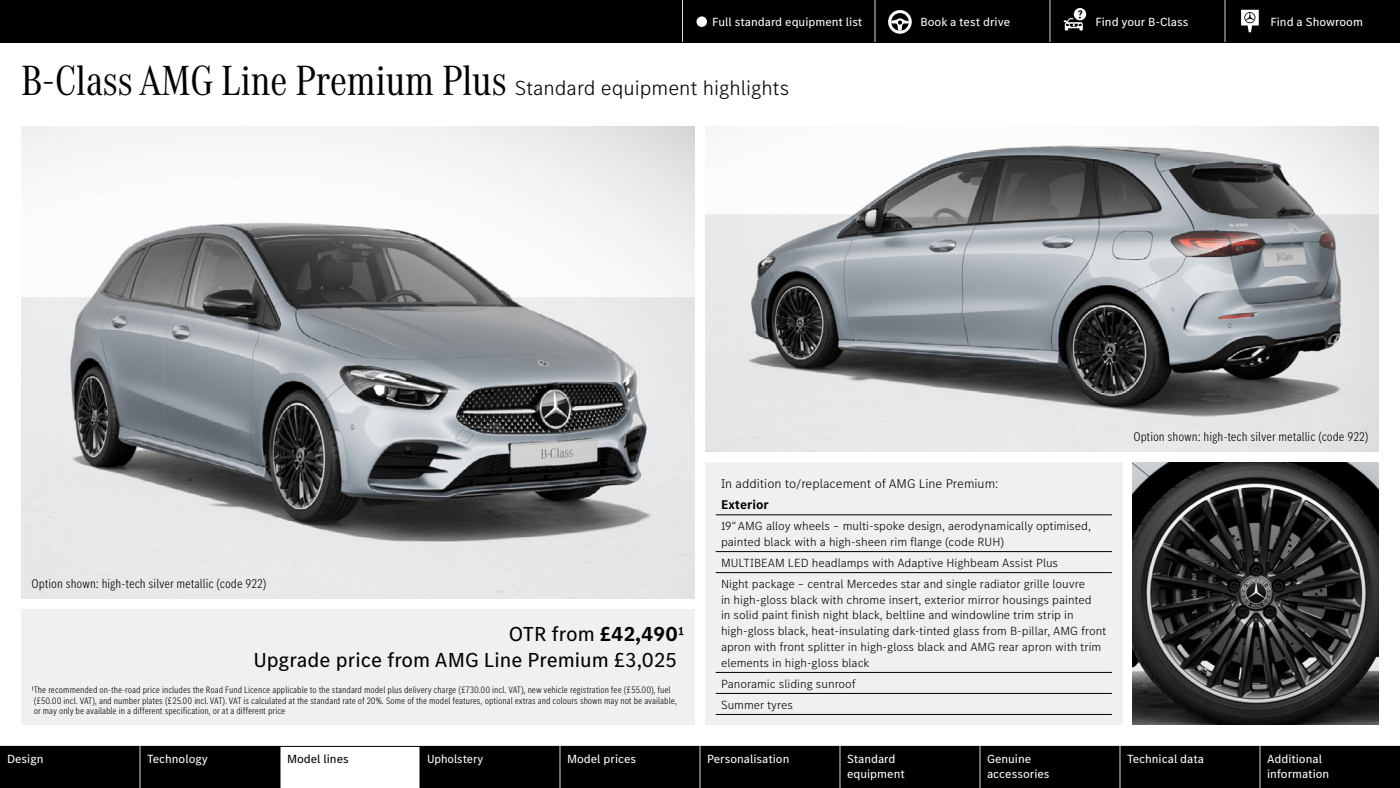
<style>
.page{position:relative;width:1400px;height:788px;background:#fff}
.page>*{position:absolute;margin:0;border:0;box-sizing:border-box;transform-origin:0 0}
.t1{font:300 21px "MB Corpo S Text";color:#000}
.t2{font:21px/26.2px "MB Corpo S Text";color:#000}
.t3{font:300 condensed 13.12px "MB Corpo S Text";color:#000}
.t4{font:300 13.12px "MB Corpo S Text";color:#000}
.t5{font:700 13.12px "MB Corpo S Text";color:#000}
.t6{font:300 12.25px/15.8px "MB Corpo S Text";color:#000}
.t7{font:12.25px/14.7px "MB Corpo S Text";color:#fff}
.t8{font:12.25px "MB Corpo S Text";color:#000}
.t9{font:12.25px "MB Corpo S Text";color:#fff;scale:.96 1}
.t10{font:300 condensed 9.62px/10.5px "MB Corpo S Text";color:#000}
.s1{font-family:"MB Corpo A Title Cond";font-weight:400;font-size:43.75px}
.s2{font-weight:700}
</style>
<div class="page">
<img style="left:21px;top:126px;width:674px;height:472px">
<img style="left:705px;top:126px;width:674px;height:326px">
<img style="left:1133px;top:462px;width:246px;height:262px">
<div style="left:21px;top:609px;width:674px;height:115px;background:#f0f0f0"></div>
<div style="left:705px;top:462px;width:417px;height:262px;background:#f0f0f0"></div>
<hr style="left:716px;top:572px;width:396px;height:1px;background:#000">
<hr style="left:716px;top:672px;width:396px;height:1px;background:#000">
<hr style="left:716px;top:514px;width:396px;height:1px;background:#000">
<hr style="left:716px;top:551px;width:396px;height:1px;background:#000">
<hr style="left:716px;top:693px;width:396px;height:1px;background:#000">
<hr style="left:716px;top:714px;width:396px;height:1px;background:#000">
<div style="left:0;top:0;width:1400px;height:42px;background:#000"></div>
<svg style="left:682px;top:0;width:577px;height:42px"></svg>
<svg style="left:0;top:746px;width:1400px;height:42px;background:#191919"></svg>
<hr style="left:700px;top:746px;width:1px;height:42px;background:#d8d8d8">
<hr style="left:980px;top:746px;width:1px;height:42px;background:#d8d8d8">
<hr style="left:1120px;top:746px;width:1px;height:42px;background:#d8d8d8">
<hr style="left:560px;top:746px;width:1px;height:42px;background:#d8d8d8">
<hr style="left:840px;top:746px;width:1px;height:42px;background:#d8d8d8">
<hr style="left:1260px;top:746px;width:1px;height:42px;background:#d8d8d8">
<hr style="left:140px;top:746px;width:1px;height:42px;background:#d8d8d8">
<hr style="left:280px;top:746px;width:1px;height:42px;background:#000">
<hr style="left:420px;top:746px;width:1px;height:42px;background:#000">
<p class="t7" style="left:712px;top:14px;width:152px">Full standard equipment list</p>
<p class="t7" style="left:920px;top:14px;width:91px">Book a test drive</p>
<p class="t7" style="left:1096px;top:14px;width:95px">Find your B-Class</p>
<p class="t7" style="left:1271px;top:14px;width:94px">Find a Showroom</p>
<h1 class="t1" style="left:21px;top:74px;width:770px"><span class="s1">B-Class AMG Line Premium Plus</span> Standard equipment highlights</h1>
<p class="t3" style="left:32px;top:575px;width:237px">Option shown: high-tech silver metallic (code 922)</p>
<h1 class="t2" style="left:253px;top:619px;width:432px;text-indent:256px">OTR from <span class="s2">£42,490</span>¹<br>Upgrade price from AMG Line Premium £3,025</h1>
<p class="t10" style="left:32px;top:684px;width:647px">¹The recommended on-the-road price includes the Road Fund Licence applicable to the standard model plus delivery charge (£730.00 incl. VAT), new vehicle registration fee (£55.00), fuel (£50.00 incl. VAT), and number plates (£25.00 incl. VAT). VAT is calculated at the standard rate of 20%. Some of the model features, optional extras and colours shown may not be available, or may only be available in a different specification, or at a different price</p>
<p class="t4" style="left:721px;top:475px;width:279px">In addition to/replacement of AMG Line Premium:</p>
<p class="t5" style="left:721px;top:496px;width:49px">Exterior</p>
<p class="t6" style="left:721px;top:517px;width:371px">19"AMG alloy wheels – multi-spoke design, aerodynamically optimised, painted black with a high-sheen rim flange (code RUH)</p>
<p class="t6" style="left:721px;top:551px;width:366px;line-height:21px">MULTIBEAM LED headlamps with Adaptive Highbeam Assist Plus<br>Night package – central Mercedes star and single radiator grille louvre</p>
<p class="t6" style="left:721px;top:591px;width:387px">in high-gloss black with chrome insert, exterior mirror housings painted<br>in solid paint finish night black, beltline and windowline trim strip in high-gloss black, heat-insulating dark-tinted glass from B-pillar, AMG front apron with front splitter in high-gloss black and AMG rear apron with trim elements in high-gloss black</p>
<p class="t6" style="left:721px;top:672px;width:136px;line-height:21px">Panoramic sliding sunroof<br>Summer tyres</p>
<p class="t3" style="left:1133px;top:428px;width:237px">Option shown: high-tech silver metallic (code 922)</p>
<p class="t7" style="left:7px;top:751px;width:38px">Design</p>
<p class="t7" style="left:147px;top:751px;width:62px">Technology</p>
<p class="t8" style="left:287px;top:750px;width:63px">Model lines</p>
<p class="t9" style="left:427px;top:750px;width:60px">Upholstery</p>
<p class="t7" style="left:567px;top:751px;width:71px">Model prices</p>
<p class="t7" style="left:707px;top:751px;width:84px">Personalisation</p>
<p class="t7" style="left:847px;top:751px;width:59px">Standard equipment</p>
<p class="t7" style="left:987px;top:751px;width:64px">Genuine accessories</p>
<p class="t7" style="left:1127px;top:751px;width:79px">Technical data</p>
<p class="t7" style="left:1267px;top:751px;width:64px">Additional information</p>
</div>
